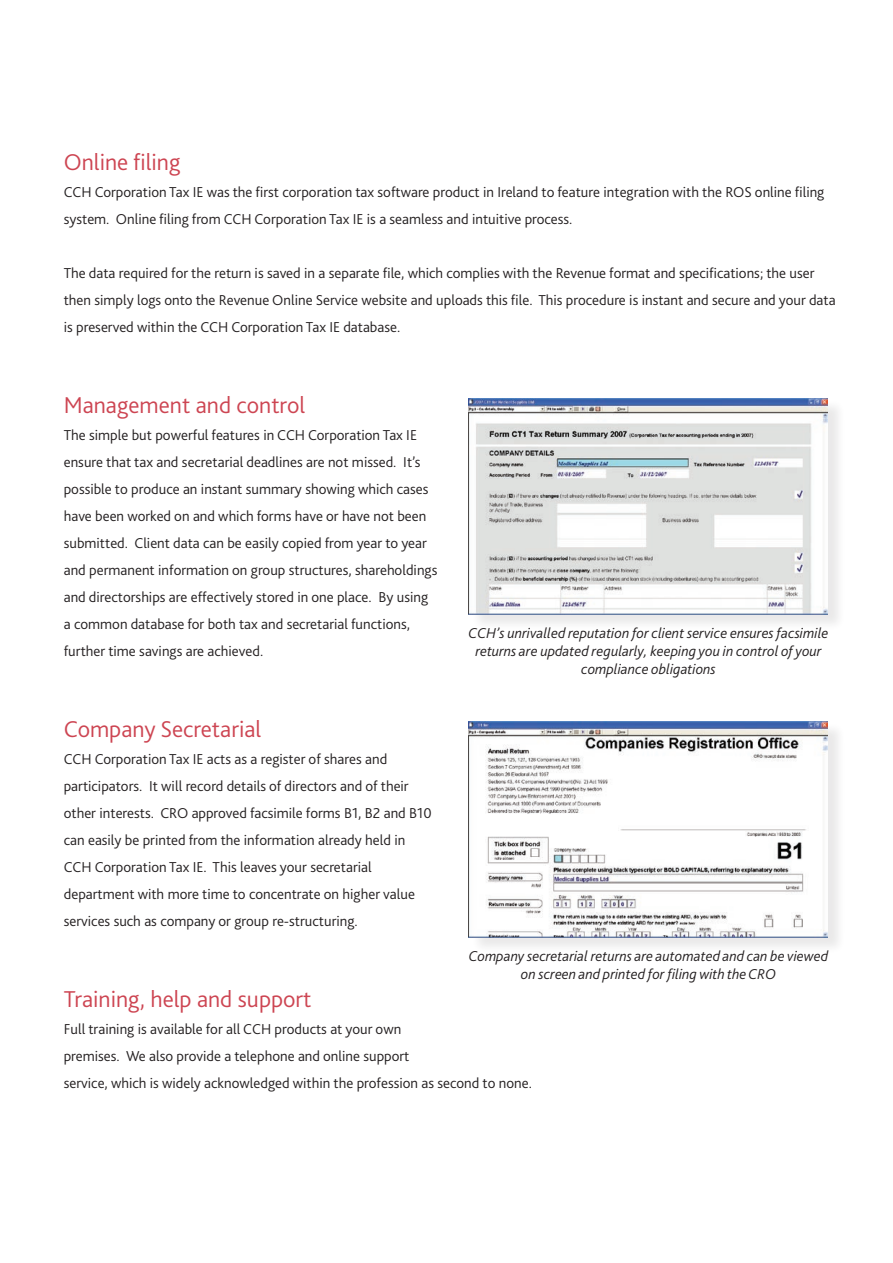
<style>
.page{position:relative;width:893px;height:1263px;background:#fff}
.page>*{position:absolute;margin:0;border:0;box-sizing:border-box;transform-origin:0 0}
.t1{font:300 24px "Bliss 2";color:#cd4552}
.t2{font:300 15px/27px "Bliss 2";color:#231f20}
.t3{font:italic 300 15px/18px "Bliss 2";color:#231f20;text-align:center}
</style>
<div class="page">
<div style="left:470px;top:721px;width:378px;height:234px;background:#f4f4f4"></div>
<img style="left:469px;top:722px;width:358px;height:215px">
<div style="left:470px;top:398px;width:378px;height:233px;background:#231f20;opacity:.1"></div>
<img style="left:469px;top:399px;width:358px;height:215px">
<h1 class="t1" style="left:64px;top:147px;width:118px">Online filing</h1>
<p class="t2" style="left:64px;top:178px;width:762px">CCH Corporation Tax IE was the first corporation tax software product in Ireland to feature integration with the ROS online filing system. Online filing from CCH Corporation Tax IE is a seamless and intuitive process.</p>
<p class="t2" style="left:64px;top:259px;width:773px">The data required for the return is saved in a separate file, which complies with the Revenue format and specifications; the user then simply logs onto the Revenue Online Service website and uploads this file. This procedure is instant and secure and your data is preserved within the CCH Corporation Tax IE database.</p>
<h1 class="t1" style="left:64px;top:390px;width:243px">Management and control</h1>
<p class="t2" style="left:64px;top:421px;width:375px">The simple but powerful features in CCH Corporation Tax IE ensure that tax and secretarial deadlines are not missed. It’s possible to produce an instant summary showing which cases have been worked on and which forms have or have not been submitted. Client data can be easily copied from year to year and permanent information on group structures, shareholdings and directorships are effectively stored in one place. By using a common database for both tax and secretarial functions, further time savings are achieved.</p>
<h1 class="t1" style="left:64px;top:714px;width:199px">Company Secretarial</h1>
<p class="t2" style="left:64px;top:745px;width:369px">CCH Corporation Tax IE acts as a register of shares and participators. It will record details of directors and of their other interests. CRO approved facsimile forms B1, B2 and B10 can easily be printed from the information already held in CCH Corporation Tax IE. This leaves your secretarial department with more time to concentrate on higher value services such as company or group re-structuring.</p>
<p class="t3" style="left:469px;top:623px;width:361px">CCH’s unrivalled reputation for client service ensures facsimile returns are updated regularly, keeping you in control of your compliance obligations</p>
<p class="t3" style="left:469px;top:946px;width:361px">Company secretarial returns are automated and can be viewed on screen and printed for filing with the CRO</p>
<h1 class="t1" style="left:64px;top:984px;width:249px">Training, help and support</h1>
<p class="t2" style="left:64px;top:1015px;width:470px">Full training is available for all CCH products at your own<br>premises. We also provide a telephone and online support<br>service, which is widely acknowledged within the profession as second to none.</p>
</div>
